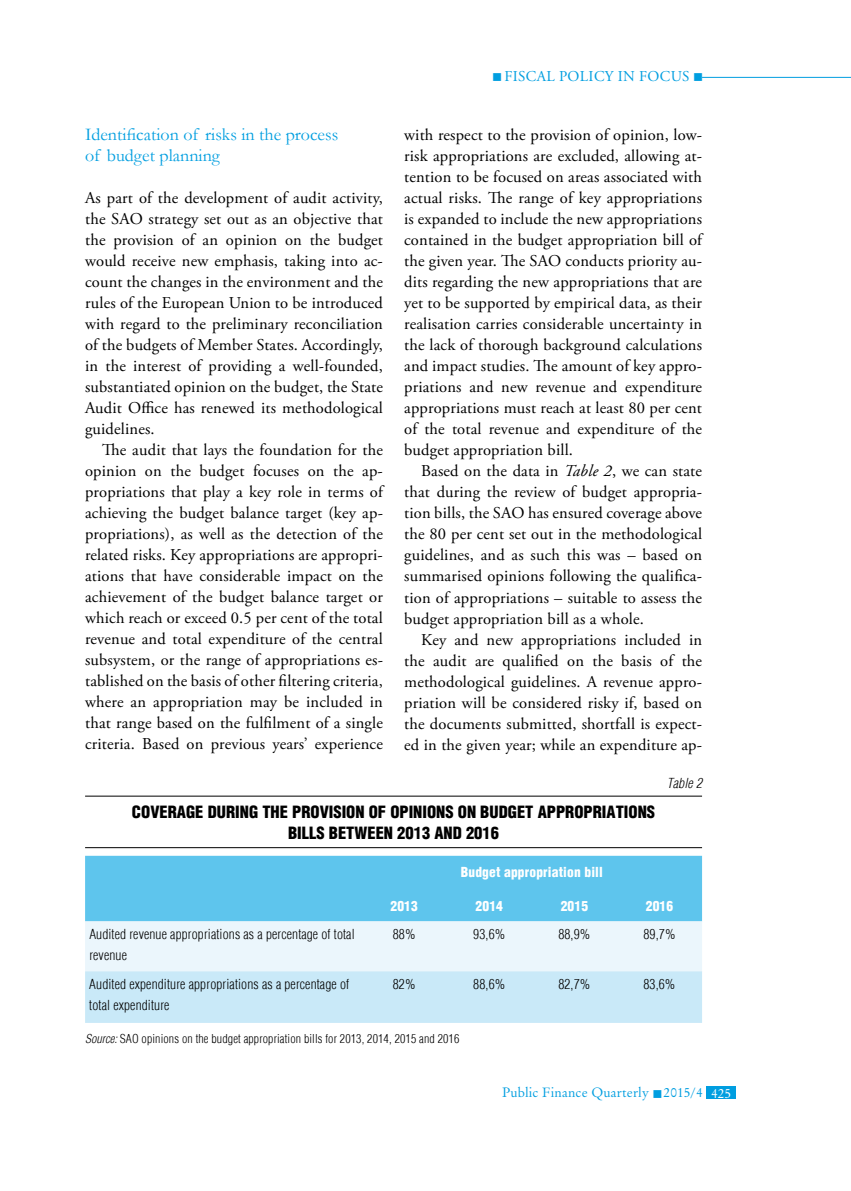
<style>
.page{position:relative;width:851px;height:1191px;background:#fff}
.page>*{position:absolute;margin:0;border:0;box-sizing:border-box;transform-origin:0 0}
.t1{font:18px/21px "Garamond";color:#009ee0}
.t2{font:16.5px/21px "Adobe Garamond Pro";letter-spacing:.01em;color:#000;text-align:justify}
.t3{font:900 condensed 16.5px/21px "H Helvetica";color:#000;text-align:center}
.t4{font:15px "Adobe Garamond Pro";letter-spacing:.09em;color:#009ee0}
.t5{font:300 condensed 13.5px/21px "H Helvetica";letter-spacing:.01em;color:#000}
.t6{font:900 condensed 13.5px "H Helvetica";letter-spacing:.01em;color:#fff}
.t7{font:13.5px "Original Garamond HU Normal";letter-spacing:.01em;color:#009ee0}
.t8{font:italic 300 condensed 13.5px "H Helvetica";letter-spacing:.01em;color:#000}
.t9{font:300 condensed 12px "H Helvetica";letter-spacing:.01em;color:#000}
.s1{font-style:italic}
.s2{color:#fff}
</style>
<div class="page">
<hr style="left:702px;top:77px;width:148px;height:1px;background:#009ee0">
<div style="left:706px;top:1086px;width:30px;height:13px;background:#009ee0"></div>
<hr style="left:85px;top:795px;width:617px;height:1px;background:#000">
<hr style="left:85px;top:847px;width:617px;height:1px;background:#000">
<div style="left:85px;top:855px;width:617px;height:66px;background:#5ec5ed"></div>
<svg style="left:85px;top:921px;width:617px;height:102px;background:#d9eff9"></svg>
<p class="t4" style="left:492px;top:67px;width:213px">■ Fiscal Policy in Focus ■</p>
<p class="t1" style="left:85px;top:123px;width:255px">Identification of risks in the process of budget planning</p>
<p class="t2" style="left:85px;top:188px;width:299px">As part of the development of audit activity, the SAO</p>
<p class="t2" style="left:404px;top:125px;width:299px">with respect to the provision of opinion, low&shy;risk appropriations are excluded, allowing at&shy;tention to be focused on areas associated with actual risks. The range of key appropriations is expanded to include the new appropriations contained in the budget appropriation bill of the given year. The SAO</p>
<p class="t2" style="left:85px;top:209px;width:299px;text-indent:63px">strategy set out as an objective that the provision of an opinion on the budget would receive new emphasis, taking into ac&shy;count the changes in the environment and the rules of the European Union to be introduced with regard to the preliminary reconciliation of the budgets of Member States. Accordingly, in the interest of providing a well-founded, substantiated opinion on the budget, the State Audit Office has renewed its methodological guidelines.</p>
<p class="t2" style="left:85px;top:440px;width:299px;text-indent:17px">The audit that lays the foundation for the opinion on the budget focuses on the ap&shy;propriations that play a key role in terms of achieving the budget balance target (key ap&shy;propriations), as well as the detection of the related risks. Key appropriations are appropri&shy;ations that have considerable impact on the achievement of the budget balance target or which reach or exceed 0.5 per cent of the total revenue and total expenditure of the central subsystem, or the range of appropriations es&shy;tablished on the basis of other filtering criteria, where an appropriation may be included in that range based on the fulfilment of a single criteria. Based on previous years’ experience</p>
<p class="t2" style="left:404px;top:251px;width:299px;text-indent:161px">conducts priority au&shy;dits regarding the new appropriations that are yet to be supported by empirical data, as their realisation carries considerable uncertainty in the lack of thorough background calculations and impact studies. The amount of key appro&shy;priations and new revenue and expenditure appropriations must reach at least 80 per cent of the total revenue and expenditure of the budget appropriation bill.</p>
<p class="t2" style="left:404px;top:461px;width:299px;text-indent:17px">Based on the data in <span class="s1">Table 2</span>, we can state that during the review of budget appropria&shy;tion bills, the SAO</p>
<p class="t2" style="left:404px;top:503px;width:299px;text-indent:124px">has ensured coverage above the 80 per cent set out in the methodological guidelines, and as such this was – based on summarised opinions following the qualifica&shy;tion of appropriations – suitable to assess the budget appropriation bill as a whole.</p>
<p class="t2" style="left:404px;top:629px;width:299px;text-indent:17px">Key and new appropriations included in the audit are qualified on the basis of the methodological guidelines. A revenue appro&shy;priation will be considered risky if, based on the documents submitted, shortfall is expect&shy;ed in the given year; while an expenditure ap-</p>
<p class="t8" style="left:666px;top:775px;width:37px">Table 2</p>
<p class="t3" style="left:132px;top:801px;width:524px">COVERAGE DURING THE PROVISION OF OPINIONS ON BUDGET APPROPRIATIONS<br>BILLS BETWEEN 2013 AND 2016</p>
<p class="t6" style="left:460px;top:864px;width:143px">BUDGET APPROPRIATION BILL</p>
<p class="t6" style="left:390px;top:897px;width:29px">2013</p>
<p class="t6" style="left:475px;top:897px;width:29px">2014</p>
<p class="t6" style="left:560px;top:897px;width:29px">2015</p>
<p class="t6" style="left:645px;top:897px;width:29px">2016</p>
<p class="t5" style="left:89px;top:923px;width:267px">Audited revenue appropriations as a percentage of total revenue</p>
<p class="t5" style="left:393px;top:923px;width:24px">88%</p>
<p class="t5" style="left:473px;top:923px;width:34px">93,6%</p>
<p class="t5" style="left:558px;top:923px;width:34px">88,9%</p>
<p class="t5" style="left:643px;top:923px;width:34px">89,7%</p>
<p class="t5" style="left:89px;top:973px;width:261px">Audited expenditure appropriations as a percentage of total expenditure</p>
<p class="t5" style="left:393px;top:973px;width:24px">82%</p>
<p class="t5" style="left:473px;top:973px;width:34px">88,6%</p>
<p class="t5" style="left:558px;top:973px;width:34px">82,7%</p>
<p class="t5" style="left:643px;top:973px;width:34px">83,6%</p>
<p class="t9" style="left:85px;top:1032px;width:376px"><span class="s1">Source:</span> SAO opinions on the budget appropriation bills for 2013, 2014, 2015 and 2016</p>
<p class="t7" style="left:502px;top:1084px;width:231px">Public Finance Quarterly ■ 2015/4 <span class="s2">425</span></p>
</div>
